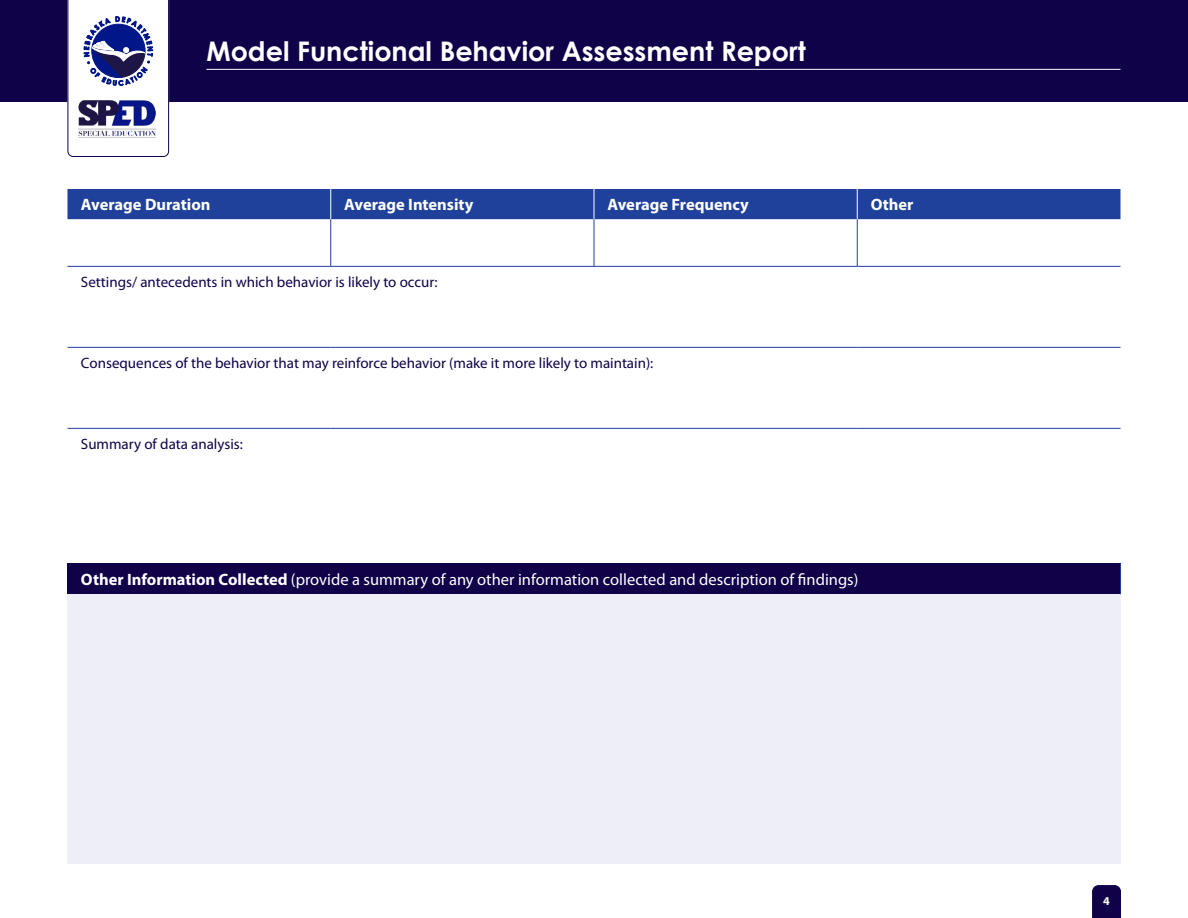
<style>
.page{position:relative;width:1188px;height:918px;background:#fff}
.page>*{position:absolute;margin:0;border:0;box-sizing:border-box;transform-origin:0 0}
.t1{font:700 27px "Century Gothic";color:#fff}
.t2{font:16.5px "Myriad Pro";color:#fff}
.t3{font:700 16.5px "Myriad Pro";color:#fff}
.t4{font:15px "Myriad Pro";color:#100249}
.t5{font:700 12px "Myriad Pro";color:#fff}
.s1{font-weight:700}
</style>
<div class="page">
<div style="left:0;top:0;width:1188px;height:102px;background:#100249"></div>
<svg style="left:68px;top:0;width:101px;height:157px"></svg>
<hr style="left:206px;top:69px;width:915px;height:1px;background:#fff">
<div style="left:67px;top:189px;width:1054px;height:30px;background:#20419b"></div>
<div style="left:67px;top:563px;width:1054px;height:31px;background:#100149"></div>
<div style="left:67px;top:594px;width:1054px;height:270px;background:#eeeef7"></div>
<hr style="left:330px;top:219px;width:1px;height:47px;background:#20419b">
<hr style="left:594px;top:219px;width:1px;height:47px;background:#20419b">
<hr style="left:1120px;top:563px;width:1px;height:31px;background:#1f419a">
<hr style="left:857px;top:219px;width:1px;height:47px;background:#20419b">
<hr style="left:330px;top:189px;width:1px;height:30px;background:#fff">
<hr style="left:594px;top:189px;width:1px;height:30px;background:#fff">
<hr style="left:857px;top:189px;width:1px;height:30px;background:#fff">
<hr style="left:67px;top:266px;width:264px;height:1px;background:#20419b">
<hr style="left:331px;top:266px;width:263px;height:1px;background:#20419b">
<hr style="left:594px;top:266px;width:263px;height:1px;background:#20419b">
<hr style="left:857px;top:266px;width:264px;height:1px;background:#20419b">
<hr style="left:67px;top:347px;width:264px;height:1px;background:#20419b">
<hr style="left:331px;top:347px;width:263px;height:1px;background:#20419b">
<hr style="left:594px;top:347px;width:263px;height:1px;background:#20419b">
<hr style="left:857px;top:347px;width:264px;height:1px;background:#20419b">
<hr style="left:67px;top:428px;width:264px;height:1px;background:#20419b">
<hr style="left:331px;top:428px;width:263px;height:1px;background:#20419b">
<hr style="left:594px;top:428px;width:263px;height:1px;background:#20419b">
<hr style="left:857px;top:428px;width:264px;height:1px;background:#20419b">
<svg style="left:1093px;top:886px;width:28px;height:32px"></svg>
<h1 class="t1" style="left:206px;top:34px;width:601px">Model Functional Behavior Assessment Report</h1>
<p class="t3" style="left:81px;top:194px;width:131px">Average Duration</p>
<p class="t3" style="left:344px;top:194px;width:131px">Average Intensity</p>
<p class="t3" style="left:608px;top:194px;width:143px">Average Frequency</p>
<p class="t3" style="left:871px;top:194px;width:44px">Other</p>
<p class="t4" style="left:81px;top:272px;width:358px">Settings/ antecedents in which behavior is likely to occur:</p>
<p class="t4" style="left:81px;top:353px;width:574px">Consequences of the behavior that may reinforce behavior (make it more likely to maintain):</p>
<p class="t4" style="left:81px;top:434px;width:164px">Summary of data analysis:</p>
<p class="t2" style="left:81px;top:569px;width:779px"><span class="s1">Other Information Collected</span> (provide a summary of any other information collected and description of findings)</p>
<p class="t5" style="left:1103px;top:894px;width:8px">4</p>
</div>
